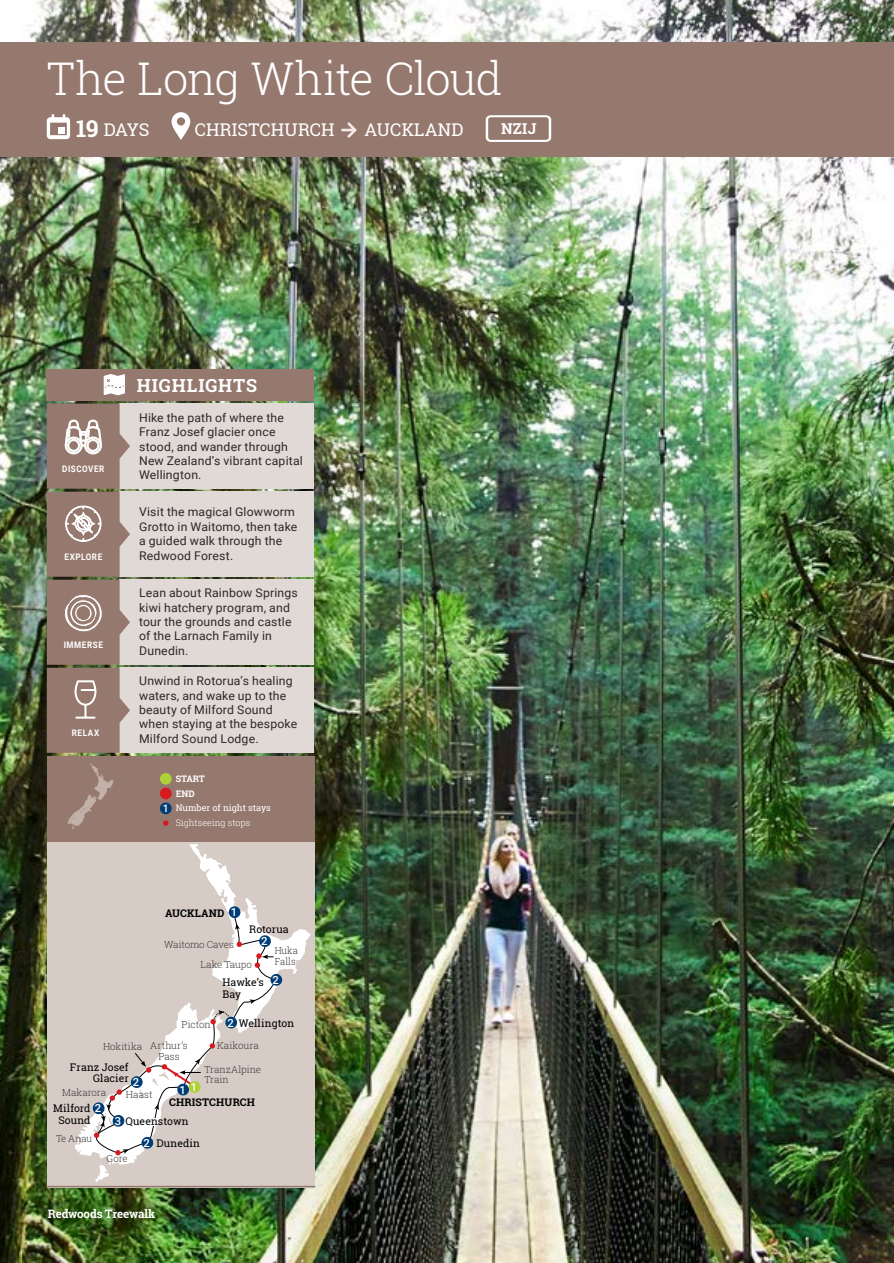
<style>
.page{position:relative;width:894px;height:1263px;background:#fff}
.page>*{position:absolute;margin:0;border:0;box-sizing:border-box;transform-origin:0 0}
.t1{font:300 45px "Roboto Slab";letter-spacing:-.025em;color:#fff}
.t2{font:700 18px "Roboto Slab";letter-spacing:.05em;color:#fff}
.t3{font:17.55px "Roboto Slab";letter-spacing:.01em;color:#fff}
.t4{font:700 15px "Roboto Slab";color:#fff}
.t5{font:12px/14.4px "Roboto";letter-spacing:.015em;color:#292829}
.t6{font:700 11.7px "Roboto Slab";letter-spacing:-.015em;color:#fff}
.t7{font:500 11.25px "Roboto";color:#fff}
.t8{font:10.5px/10.5px "Roboto Slab";letter-spacing:.005em;color:#000;text-align:right}
.t9{font:700 10.5px "Roboto Slab";letter-spacing:.01em;color:#000}
.t10{font:500 10.5px "Roboto";color:#fff}
.t11{font:300 9.75px/10.5px "Roboto Slab";color:#3d3c3e;text-align:center}
.t12{font:300 9.75px/11.7px "Roboto Slab";color:#3d3c3e;scale:.95 1}
.t13{font:700 9px "Roboto";letter-spacing:.065em;color:#fff;scale:.9 1}
.t14{font:9px "Roboto Slab";color:#fff}
.t15{font:300 9px "Roboto Slab";color:#fff}
.t16{font:700 9px/14.9px "Roboto Slab";color:#fff}
.s1{font-weight:700;font-size:23.25px}
.s2{font-family:"Roboto";font-weight:500;font-size:11.25px;color:#fff}
</style>
<div class="page">
<img style="left:0;top:0;width:893px;height:1263px">
<div style="left:30px;top:1188px;width:143px;height:49px;background:#000;opacity:.75"></div>
<div style="left:0;top:43px;width:893px;height:114px;background:#96796e"></div>
<svg style="left:47px;top:114px;width:23px;height:25px"></svg>
<svg style="left:171px;top:112px;width:20px;height:28px"></svg>
<svg style="left:341px;top:122px;width:15px;height:16px"></svg>
<svg style="left:485px;top:115px;width:66px;height:27px"></svg>
<div style="left:120px;top:403px;width:194px;height:85px;background:#e1d9d5"></div>
<div style="left:120px;top:492px;width:194px;height:85px;background:#e1d9d5"></div>
<div style="left:120px;top:580px;width:194px;height:85px;background:#e1d9d5"></div>
<div style="left:120px;top:668px;width:194px;height:85px;background:#e1d9d5"></div>
<div style="left:47px;top:369px;width:267px;height:32px;background:#96796e"></div>
<svg style="left:104px;top:374px;width:21px;height:21px"></svg>
<svg style="left:47px;top:404px;width:83px;height:349px;background:#a28a7f"></svg>
<svg style="left:893px;top:43px;width:1px;height:19px"></svg>
<div style="left:47px;top:834px;width:268px;height:353px;background:#d6cbc5"></div>
<svg style="left:75px;top:844px;width:235px;height:338px"></svg>
<div style="left:47px;top:756px;width:268px;height:85px;background:#96796e"></div>
<hr style="left:47px;top:1185px;width:268px;height:2px;background:#96796e">
<svg style="left:68px;top:763px;width:46px;height:66px"></svg>
<div style="left:160px;top:787px;width:12px;height:12px;background:#d71920;border-radius:50%"></div>
<svg style="left:163px;top:820px;width:5px;height:5px"></svg>
<div style="left:160px;top:773px;width:12px;height:11px;background:#add136;border-radius:50%"></div>
<svg style="left:160px;top:802px;width:12px;height:12px"></svg>
<h1 class="t1" style="left:47px;top:48px;width:457px">The Long White Cloud</h1>
<h3 class="t3" style="left:76px;top:118px;width:75px"><span class="s1">19</span> DAYS</h3>
<h3 class="t3" style="left:195px;top:118px;width:141px">CHRISTCHURCH</h3>
<h3 class="t3" style="left:364px;top:118px;width:101px">AUCKLAND</h3>
<p class="t4" style="left:501px;top:118px;width:37px">NZIJ</p>
<p class="t13" style="left:62px;top:463px;width:48px">DISCOVER</p>
<p class="t13" style="left:64px;top:551px;width:43px">EXPLORE</p>
<p class="t13" style="left:64px;top:639px;width:45px">IMMERSE</p>
<p class="t13" style="left:72px;top:726px;width:32px">RELAX</p>
<h2 class="t2" style="left:137px;top:373px;width:122px">HIGHLIGHTS</h2>
<p class="t5" style="left:139px;top:410px;width:165px">Hike the path of where the<br>Franz Josef glacier once stood, and wander through<br>New Zealand’s vibrant capital<br>Wellington.</p>
<p class="t5" style="left:139px;top:504px;width:160px">Visit the magical Glowworm<br>Grotto in Waitomo, then take a guided walk through the<br>Redwood Forest.</p>
<p class="t5" style="left:139px;top:585px;width:160px">Lean about Rainbow Springs kiwi hatchery program, and tour the grounds and castle of the Larnach Family in<br>Dunedin.</p>
<p class="t5" style="left:139px;top:673px;width:160px">Unwind in Rotorua’s healing waters, and wake up to the beauty of Milford Sound when staying at the bespoke<br>Milford Sound Lodge.</p>
<p class="t10" style="left:163px;top:801px;width:7px">1</p>
<p class="t16" style="left:176px;top:771px;width:31px">START<br>END</p>
<p class="t14" style="left:176px;top:802px;width:96px">Number of night stays</p>
<p class="t15" style="left:176px;top:816px;width:76px">Sightseeing stops</p>
<p class="t7" style="left:231px;top:904px;width:8px">1</p>
<p class="t9" style="left:165px;top:906px;width:61px">AUCKLAND</p>
<p class="t11" style="left:164px;top:938px;width:71px">Waitomo Caves</p>
<p class="t8" style="left:249px;top:923px;width:41px">Rotorua</p>
<p class="t7" style="left:261px;top:933px;width:8px">2</p>
<p class="t12" style="left:275px;top:944px;width:26px">Huka<br>Falls</p>
<p class="t11" style="left:200px;top:959px;width:53px">Lake Taupo</p>
<p class="t11" style="left:181px;top:1018px;width:31px">Picton</p>
<p class="t7" style="left:272px;top:972px;width:8px">2</p>
<p class="t8" style="left:227px;top:1017px;width:68px"><span class="s2">2</span> Wellington</p>
<p class="t8" style="left:222px;top:976px;width:43px;line-height:11.6px;text-align:left">Hawke’s<br>Bay</p>
<p class="t11" style="left:103px;top:1040px;width:41px">Hokitika</p>
<p class="t11" style="left:217px;top:1040px;width:43px">Kaikoura</p>
<p class="t11" style="left:62px;top:1086px;width:46px">Makarora</p>
<p class="t11" style="left:126px;top:1089px;width:28px">Haast</p>
<p class="t11" style="left:150px;top:1040px;width:39px">Arthur’s<br>Pass</p>
<p class="t8" style="left:70px;top:1062px;width:60px">Franz Josef<br>Glacier</p>
<p class="t11" style="left:204px;top:1063px;width:58px;text-align:left">TranzAlpine<br>Train</p>
<p class="t7" style="left:133px;top:1074px;width:8px">2</p>
<p class="t7" style="left:191px;top:1079px;width:8px">1</p>
<p class="t7" style="left:179px;top:1081px;width:8px">1</p>
<p class="t9" style="left:169px;top:1094px;width:87px">CHRISTCHURCH</p>
<p class="t8" style="left:53px;top:1101px;width:50px;line-height:12.6px;text-align:center">Milford <span class="s2">2<br></span>Sound</p>
<p class="t8" style="left:115px;top:1116px;width:76px"><span class="s2">3</span> Queenstown</p>
<p class="t11" style="left:56px;top:1133px;width:38px">Te Anau</p>
<p class="t11" style="left:107px;top:1153px;width:23px">Gore</p>
<p class="t8" style="left:156px;top:1137px;width:45px">Dunedin</p>
<p class="t7" style="left:144px;top:1135px;width:8px">2</p>
<p class="t6" style="left:48px;top:1205px;width:109px">Redwoods Treewalk</p>
</div>
